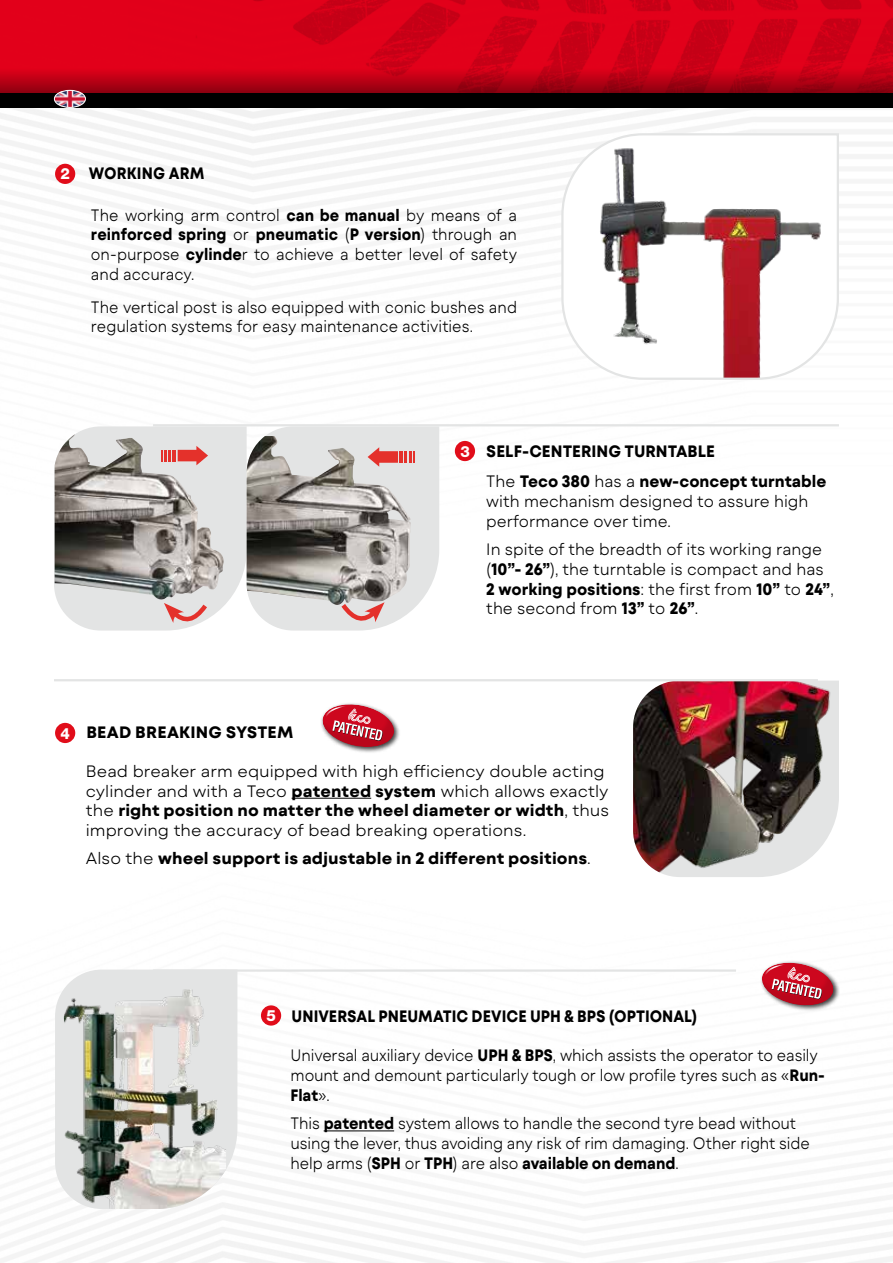
<style>
.page{position:relative;width:893px;height:1263px;background:#fff}
.page>*{position:absolute;margin:0;border:0;box-sizing:border-box;transform-origin:0 0}
.t1{font:300 16.5px/19.8px "Mont Blanc";color:#000;scale:.9 1}
.t2{font:300 16.5px/19.8px "Mont Blanc";color:#000;scale:.95 1}
.t3{font:300 16.5px/19.8px "Mont Blanc";color:#000}
.t4{font:700 16.5px "Mont Blanc";letter-spacing:.005em;color:#000}
.t5{font:700 16.5px "Mont Blanc";letter-spacing:.005em;color:#000;scale:.9 1}
.t6{font:700 16.5px "Mont Blanc";letter-spacing:.005em;color:#000;scale:.95 1}
.t7{font:800 15.45px "Helvetica Neue LT Std";color:#fff}
.s1{font-weight:700}
.s2{font-weight:300}
</style>
<div class="page">
<img style="left:0;top:108px;width:893px;height:1155px">
<div style="left:0;top:0;width:128px;height:68px;background:#e2001a"></div>
<img style="left:128px;top:0;width:765px;height:68px">
<svg style="left:0;top:68px;width:893px;height:25px;background:#b30014"></svg>
<div style="left:0;top:93px;width:893px;height:15px;background:#000"></div>
<div style="left:55px;top:164px;width:20px;height:20px;background:#e10d1a;border-radius:50%"></div>
<div style="left:455px;top:441px;width:20px;height:20px;background:#e10d1a;border-radius:50%"></div>
<div style="left:55px;top:723px;width:20px;height:20px;background:#e10d1a;border-radius:50%"></div>
<div style="left:261px;top:1005px;width:20px;height:20px;background:#e10d1a;border-radius:50%"></div>
<svg style="left:560px;top:132px;width:280px;height:249px"></svg>
<svg style="left:54px;top:426px;width:385px;height:204px;background:#b9b3b1"></svg>
<img style="left:633px;top:681px;width:206px;height:196px">
<svg style="left:55px;top:969px;width:182px;height:240px"></svg>
<img style="left:64px;top:989px;width:162px;height:220px">
<hr style="left:54px;top:679px;width:764px;height:2px;background:#e3e4e4">
<hr style="left:153px;top:424px;width:686px;height:2px;background:#e3e4e4">
<hr style="left:153px;top:969px;width:583px;height:3px;background:#e3e4e4">
<img style="left:54px;top:90px;width:31px;height:17px">
<div style="left:54px;top:90px;width:32px;height:18px;border:1px solid #fff;border-radius:50%"></div>
<hr style="left:292px;top:798px;width:79px;height:1px;background:#000">
<hr style="left:324px;top:1130px;width:70px;height:1px;background:#000">
<div style="left:760px;top:960px;width:80px;height:52px;background:#000;opacity:.75"></div>
<svg style="left:756px;top:956px;width:82px;height:58px"></svg>
<div style="left:320px;top:702px;width:81px;height:52px;background:#fff"></div>
<svg style="left:316px;top:698px;width:83px;height:58px"></svg>
<p class="t7" style="left:61px;top:165px;width:11px">2</p>
<p class="t5" style="left:89px;top:163px;width:130px">WORKING ARM</p>
<p class="t1" style="left:91px;top:205px;width:475px;text-align:justify">The working arm control <span class="s1">can be manual</span> by means of a <span class="s1">reinforced spring</span> or <span class="s1">pneumatic</span> (<span class="s1">P version</span>) through an on-purpose <span class="s1">cylinde</span>r to achieve a better level of safety and accuracy.</p>
<p class="t1" style="left:91px;top:297px;width:475px">The vertical post is also equipped with conic bushes and regulation systems for easy maintenance activities.</p>
<p class="t7" style="left:460px;top:442px;width:11px">3</p>
<p class="t6" style="left:486px;top:440px;width:242px">SELF-CENTERING TURNTABLE</p>
<p class="t2" style="left:486px;top:472px;width:360px">The <span class="s1">Teco 380</span> has a <span class="s1">new-concept turntable </span>with mechanism designed to assure high performance over time.</p>
<p class="t2" style="left:486px;top:540px;width:367px">In spite of the breadth of its working range (<span class="s1">10”- 26”</span>), the turntable is compact and has <span class="s1">2 working positions</span>: the first from <span class="s1">10”</span> to <span class="s1">24”</span>, the second from <span class="s1">13”</span> to <span class="s1">26”</span>.</p>
<p class="t7" style="left:61px;top:724px;width:11px">4</p>
<p class="t4" style="left:86px;top:722px;width:209px">BEAD BREAKING SYSTEM</p>
<p class="t3" style="left:86px;top:761px;width:525px">Bead breaker arm equipped with high efficiency double acting cylinder and with a Teco <span class="s1">patented system</span> which allows exactly the <span class="s1">right position no matter the wheel diameter or width</span>, thus improving the accuracy of bead breaking operations.</p>
<p class="t4" style="left:86px;top:848px;width:506px"><span class="s2">Also the</span> wheel support is adjustable in 2 different positions<span class="s2">.</span></p>
<p class="t7" style="left:266px;top:1006px;width:11px">5</p>
<p class="t5" style="left:292px;top:1005px;width:452px">UNIVERSAL PNEUMATIC DEVICE UPH &amp; BPS (OPTIONAL)</p>
<p class="t1" style="left:291px;top:1046px;width:595px">Universal auxiliary device <span class="s1">UPH &amp; BPS</span>, which assists the operator to easily mount and demount particularly tough or low profile tyres such as «<span class="s1">Run-<br>Flat</span>».</p>
<p class="t1" style="left:291px;top:1114px;width:578px">This <span class="s1">patented</span> system allows to handle the second tyre bead without using the lever, thus avoiding any risk of rim damaging. Other right side help arms (<span class="s1">SPH</span> or <span class="s1">TPH</span>) are also <span class="s1">available on demand</span>.</p>
</div>
